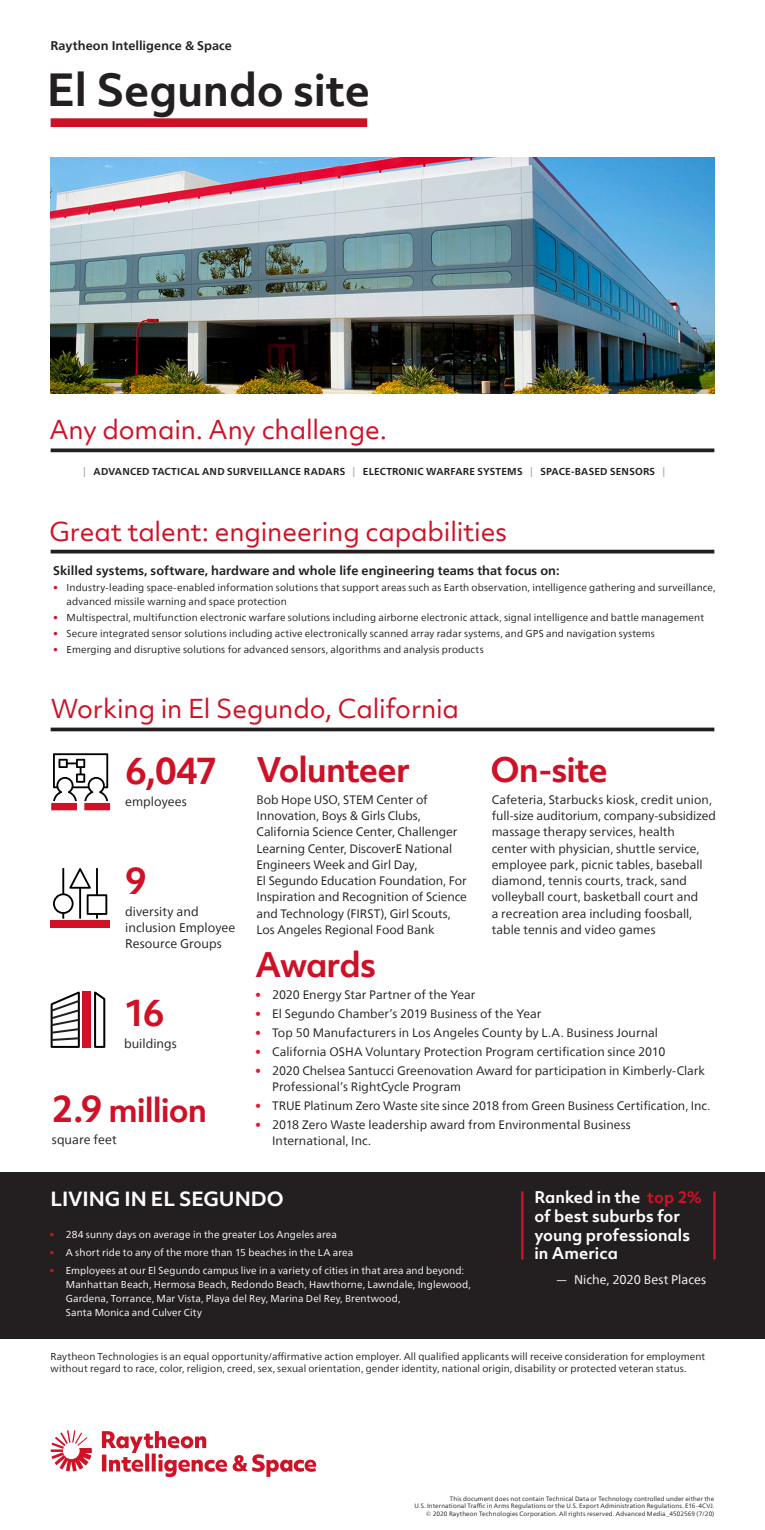
<style>
.page{position:relative;width:765px;height:1530px;background:#fff}
.page>*{position:absolute;margin:0;border:0;box-sizing:border-box;transform-origin:0 0}
.Medium_Headline{font:700 42.5px "Objektiv Mk 2";letter-spacing:-.005em;color:#231f20}
.Large_Number{font:700 35px "Objektiv Mk 2";color:#ce1126}
.Large_Number-2{font:700 32.5px "Objektiv Mk 2";letter-spacing:-.03em;color:#ce1126}
.Large_Number-3{font:700 31.25px "Objektiv Mk 2";letter-spacing:-.03em;color:#ce1126}
.Small_Headline{font:25px "Objektiv Mk 2";letter-spacing:-.01em;color:#cf1226}
.C_Header_lcase{font:700 18.75px "Objektiv Mk 2";letter-spacing:-.005em;color:#fff}
.C_Header_lcase-2{font:700 15.5px/18.8px "Objektiv Mk 2";color:#fff}
.Subhead{font:700 12.5px "Neue Frutiger World";letter-spacing:.005em;color:#231f20}
.Body_Copy{font:12.5px/16.2px "Neue Frutiger World";letter-spacing:.005em;color:#231f20}
.Body_Copy-2{font:12.5px "Neue Frutiger World";color:#fff}
.Body_Copy-3{font:12.25px/16.2px "Neue Frutiger World";color:#231f20}
.Body_Copy-4{font:10px/12.5px "Neue Frutiger World";letter-spacing:.01em;color:#231f20}
.t1{font:10px/13.8px "Neue Frutiger World";letter-spacing:.01em;color:#fff}
.Safer_Place{font:700 10px "Neue Frutiger World";letter-spacing:.02em;color:#231f20}
.Legal_Copy{font:6.25px/7.5px "Neue Frutiger World";letter-spacing:.02em;color:#231f20;text-align:right}
.s1{color:#b1b3b3}
.s2{color:#ce1126}
.s3{font-size:35px}
.s4{color:#e51836}
</style>
<div class="page">
<svg style="left:51px;top:448px;width:663px;height:4px;background:#3d3a3a"></svg>
<div style="left:51px;top:118px;width:316px;height:9px;background:#ce1126"></div>
<svg style="left:51px;top:1430px;width:265px;height:47px"></svg>
<div style="left:0;top:1172px;width:765px;height:167px;background:#231f20"></div>
<img style="left:51px;top:157px;width:663px;height:237px">
<hr style="left:51px;top:728px;width:663px;height:3px;background:#231f20">
<svg style="left:51px;top:753px;width:59px;height:57px"></svg>
<div style="left:50px;top:921px;width:60px;height:7px;background:#cf1226"></div>
<svg style="left:53px;top:868px;width:54px;height:51px"></svg>
<hr style="left:51px;top:550px;width:663px;height:3px;background:#231f20">
<hr style="left:521px;top:1191px;width:3px;height:69px;background:#ce1126">
<hr style="left:713px;top:1191px;width:3px;height:68px;background:#ce1126">
<svg style="left:94px;top:991px;width:12px;height:57px"></svg>
<div style="left:82px;top:991px;width:9px;height:57px;background:#cf1226"></div>
<svg style="left:50px;top:991px;width:30px;height:57px"></svg>
<p class="Subhead" style="left:51px;top:35px;width:183px">Raytheon Intelligence &amp; Space</p>
<p class="Medium_Headline" style="left:47px;top:60px;width:325px">El Segundo site</p>
<p class="Small_Headline" style="left:49px;top:413px;width:339px">Any domain. Any challenge.</p>
<p class="Safer_Place" style="left:83px;top:463px;width:584px"><span class="s1">|</span> ADVANCED TACTICAL AND SURVEILLANCE RADARS <span class="s1">|</span> ELECTRONIC WARFARE SYSTEMS <span class="s1">|</span> SPACE-BASED SENSORS <span class="s1">|</span></p>
<p class="Small_Headline" style="left:49px;top:514px;width:459px">Great talent: engineering capabilities</p>
<p class="Subhead" style="left:53px;top:560px;width:508px">Skilled systems, software, hardware and whole life engineering teams that focus on:</p>
<p class="Body_Copy-4" style="left:67px;top:581px;width:650px;line-height:13.8px;text-indent:-13px"><span class="s2">•</span> Industry-leading space-enabled information solutions that support areas such as Earth observation, intelligence gathering and surveillance, advanced missile warning and space protection</p>
<p class="Body_Copy-4" style="left:53px;top:611px;width:652px"><span class="s2">•</span> Multispectral, multifunction electronic warfare solutions including airborne electronic attack, signal intelligence and battle management</p>
<p class="Body_Copy-4" style="left:53px;top:627px;width:603px"><span class="s2">•</span> Secure integrated sensor solutions including active electronically scanned array radar systems, and GPS and navigation systems</p>
<p class="Body_Copy-4" style="left:53px;top:643px;width:432px"><span class="s2">•</span> Emerging and disruptive solutions for advanced sensors, algorithms and analysis products</p>
<p class="Small_Headline" style="left:51px;top:692px;width:410px">Working in El Segundo, California</p>
<p class="Large_Number" style="left:125px;top:746px;width:93px">6,047</p>
<p class="Body_Copy" style="left:125px;top:794px;width:63px">employees</p>
<p class="Large_Number" style="left:125px;top:856px;width:23px">9</p>
<p class="Body_Copy" style="left:125px;top:904px;width:111px">diversity and inclusion Employee<br>Resource Groups</p>
<p class="Large_Number" style="left:124px;top:988px;width:42px">16</p>
<p class="Body_Copy" style="left:124px;top:1036px;width:54px">buildings</p>
<p class="Large_Number-3" style="left:52px;top:1089px;width:157px"><span class="s3">2.9</span> million</p>
<p class="Body_Copy" style="left:52px;top:1132px;width:66px">square feet</p>
<p class="Large_Number-2" style="left:257px;top:747px;width:155px">Volunteer</p>
<p class="Body_Copy-3" style="left:257px;top:792px;width:212px">Bob Hope USO, STEM Center of Innovation, Boys &amp; Girls Clubs, California Science Center, Challenger Learning Center, DiscoverE National Engineers Week and Girl Day,<br>El Segundo Education Foundation, For Inspiration and Recognition of Science and Technology (FIRST), Girl Scouts, Los Angeles Regional Food Bank</p>
<p class="Large_Number-2" style="left:490px;top:747px;width:119px">On-site</p>
<p class="Body_Copy-3" style="left:492px;top:792px;width:226px">Cafeteria, Starbucks kiosk, credit union, full-size auditorium, company-subsidized massage therapy services, health<br>center with physician, shuttle service, employee park, picnic tables, baseball diamond, tennis courts, track, sand volleyball court, basketball court and<br>a recreation area including foosball, table tennis and video games</p>
<p class="Large_Number-2" style="left:255px;top:942px;width:122px">Awards</p>
<p class="Body_Copy-3" style="left:255px;top:987px;width:222px"><span class="s4">•</span> 2020 Energy Star Partner of the Year</p>
<p class="Body_Copy-3" style="left:255px;top:1006px;width:288px"><span class="s4">•</span> El Segundo Chamber’s 2019 Business of the Year</p>
<p class="Body_Copy-3" style="left:255px;top:1025px;width:404px"><span class="s4">•</span> Top 50 Manufacturers in Los Angeles County by L.A. Business Journal</p>
<p class="Body_Copy-3" style="left:255px;top:1044px;width:412px"><span class="s4">•</span> California OSHA Voluntary Protection Program certification since 2010</p>
<p class="Body_Copy-3" style="left:272px;top:1062px;width:434px;text-indent:-17px"><span class="s4">•</span> 2020 Chelsea Santucci Greenovation Award for participation in Kimberly-Clark<br>Professional’s RightCycle Program</p>
<p class="Body_Copy-3" style="left:255px;top:1098px;width:456px"><span class="s4">•</span> TRUE Platinum Zero Waste site since 2018 from Green Business Certification, Inc.</p>
<p class="Body_Copy-3" style="left:272px;top:1117px;width:360px;text-indent:-17px"><span class="s4">•</span> 2018 Zero Waste leadership award from Environmental Business<br>International, Inc.</p>
<p class="C_Header_lcase" style="left:51px;top:1185px;width:235px">LIVING IN EL SEGUNDO</p>
<p class="t1" style="left:49px;top:1228px;width:289px"><span class="s2">•</span> 284 sunny days on average in the greater Los Angeles area</p>
<p class="t1" style="left:49px;top:1246px;width:305px"><span class="s2">•</span> A short ride to any of the more than 15 beaches in the LA area</p>
<p class="t1" style="left:66px;top:1264px;width:406px;text-indent:-16px"><span class="s2">•</span> Employees at our El Segundo campus live in a variety of cities in that area and beyond:<br>Manhattan Beach, Hermosa Beach, Redondo Beach, Hawthorne, Lawndale, Inglewood, Gardena, Torrance, Mar Vista, Playa del Rey, Marina Del Rey, Brentwood,<br>Santa Monica and Culver City</p>
<p class="C_Header_lcase-2" style="left:534px;top:1188px;width:169px">Ranked in the <span class="s2">top 2% </span>of best suburbs for young professionals in America</p>
<p class="Body_Copy-2" style="left:556px;top:1269px;width:152px">— Niche, 2020 Best Places</p>
<p class="Body_Copy-4" style="left:51px;top:1350px;width:656px">Raytheon Technologies is an equal opportunity/affirmative action employer. All qualified applicants will receive consideration for employment without regard to race, color, religion, creed, sex, sexual orientation, gender identity, national origin, disability or protected veteran status.</p>
<p class="Legal_Copy" style="left:414px;top:1495px;width:301px">This document does not contain Technical Data or Technology controlled under either the<br>U.S. International Traffic in Arms Regulations or the U.S. Export Administration Regulations. E16-4CVJ. © 2020 Raytheon Technologies Corporation. All rights reserved. Advanced Media_4502569 (7/20)</p>
</div>
